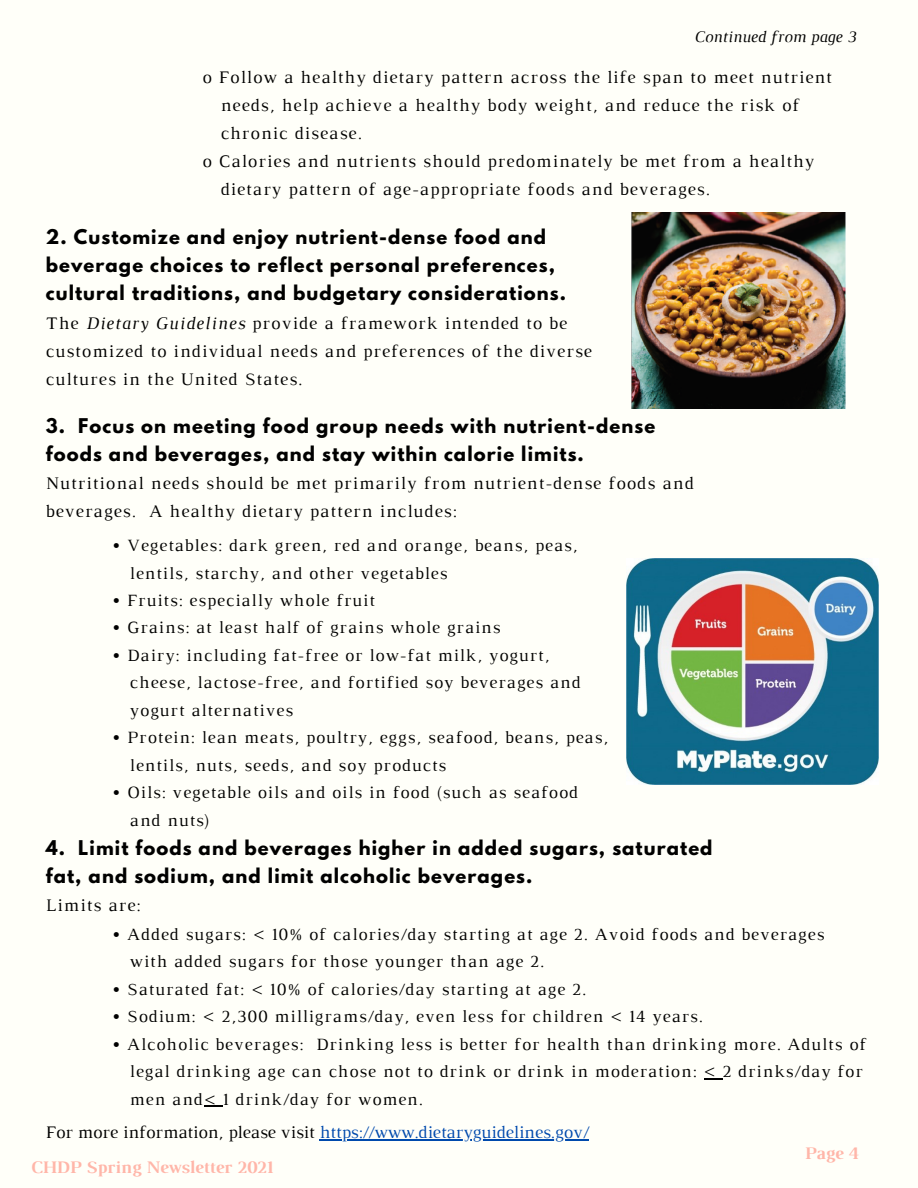
<style>
.page{position:relative;width:918px;height:1188px;background:#fffff9}
.page>*{position:absolute;margin:0;border:0;box-sizing:border-box;transform-origin:0 0}
.t1{font:18px/28.2px "Luthier";letter-spacing:.06em;color:#000}
.t2{font:700 18px/28.2px "League Spartan";letter-spacing:.06em;color:#000}
.t3{font:18px "Luthier";color:#004aad}
.t4{font:700 18px "Luthier";color:#ffb6a9}
.t5{font:17.55px "Luthier";letter-spacing:.06em;color:#000}
.t6{font:italic 16.5px "Luthier";color:#000}
.s1{font-style:italic}
.s2{color:#000}
</style>
<div class="page">
<img style="left:632px;top:213px;width:213px;height:196px">
<img style="left:626px;top:559px;width:252px;height:226px">
<svg style="left:704px;top:1078px;width:18px;height:2px"></svg>
<svg style="left:204px;top:1106px;width:19px;height:1px"></svg>
<hr style="left:320px;top:1139px;width:269px;height:2px;background:#004aad">
<p class="t6" style="left:694px;top:30px;width:163px">Continued from page 3</p>
<p class="t1" style="left:202px;top:64px;width:631px">o Follow a healthy dietary pattern across the life span to meet nutrient</p>
<p class="t1" style="left:221px;top:92px;width:580px">needs, help achieve a healthy body weight, and reduce the risk of</p>
<p class="t1" style="left:221px;top:120px;width:143px">chronic disease.</p>
<p class="t1" style="left:202px;top:148px;width:613px">o Calories and nutrients should predominately be met from a healthy</p>
<p class="t1" style="left:221px;top:176px;width:491px">dietary pattern of age-appropriate foods and beverages.</p>
<p class="t2" style="left:46px;top:225px;width:522px">2. Customize and enjoy nutrient-dense food and beverage choices to reflect personal preferences, cultural traditions, and budgetary considerations.</p>
<p class="t1" style="left:46px;top:310px;width:548px">The <span class="s1">Dietary Guidelines</span> provide a framework intended to be customized to individual needs and preferences of the diverse cultures in the United States.</p>
<p class="t2" style="left:46px;top:414px;width:611px">3. Focus on meeting food group needs with nutrient-dense foods and beverages, and stay within calorie limits.</p>
<p class="t1" style="left:46px;top:470px;width:649px">Nutritional needs should be met primarily from nutrient-dense foods and beverages. A healthy dietary pattern includes:</p>
<p class="t5" style="left:112px;top:539px;width:467px">• Vegetables: dark green, red and orange, beans, peas,</p>
<p class="t5" style="left:130px;top:566px;width:319px">lentils, starchy, and other vegetables</p>
<p class="t5" style="left:112px;top:594px;width:264px">• Fruits: especially whole fruit</p>
<p class="t5" style="left:112px;top:621px;width:390px">• Grains: at least half of grains whole grains</p>
<p class="t5" style="left:112px;top:649px;width:439px">• Dairy: including fat-free or low-fat milk, yogurt,</p>
<p class="t5" style="left:130px;top:676px;width:452px">cheese, lactose-free, and fortified soy beverages and</p>
<p class="t5" style="left:130px;top:704px;width:165px">yogurt alternatives</p>
<p class="t5" style="left:112px;top:731px;width:497px">• Protein: lean meats, poultry, eggs, seafood, beans, peas,</p>
<p class="t5" style="left:130px;top:759px;width:318px">lentils, nuts, seeds, and soy products</p>
<p class="t5" style="left:112px;top:786px;width:467px">• Oils: vegetable oils and oils in food (such as seafood</p>
<p class="t5" style="left:130px;top:814px;width:81px">and nuts)</p>
<p class="t2" style="left:46px;top:836px;width:668px">4. Limit foods and beverages higher in added sugars, saturated fat, and sodium, and limit alcoholic beverages.</p>
<p class="t1" style="left:46px;top:892px;width:96px">Limits are:</p>
<p class="t5" style="left:112px;top:928px;width:714px">• Added sugars: &lt; 10% of calories/day starting at age 2. Avoid foods and beverages</p>
<p class="t5" style="left:130px;top:955px;width:416px">with added sugars for those younger than age 2.</p>
<p class="t5" style="left:112px;top:983px;width:475px">• Saturated fat: &lt; 10% of calories/day starting at age 2.</p>
<p class="t5" style="left:112px;top:1010px;width:592px">• Sodium: &lt; 2,300 milligrams/day, even less for children &lt; 14 years.</p>
<p class="t5" style="left:112px;top:1038px;width:755px">• Alcoholic beverages: Drinking less is better for health than drinking more. Adults of</p>
<p class="t5" style="left:130px;top:1065px;width:734px">legal drinking age can chose not to drink or drink in moderation: &lt; 2 drinks/day for</p>
<p class="t5" style="left:130px;top:1093px;width:294px">men and&lt; 1 drink/day for women.</p>
<p class="t4" style="left:804px;top:1147px;width:56px">Page 4</p>
<p class="t3" style="left:46px;top:1126px;width:544px"><span class="s2">For more information, please visit</span> https://www.dietaryguidelines.gov/</p>
<p class="t4" style="left:30px;top:1161px;width:244px">CHDP Spring Newsletter 2021</p>
</div>
